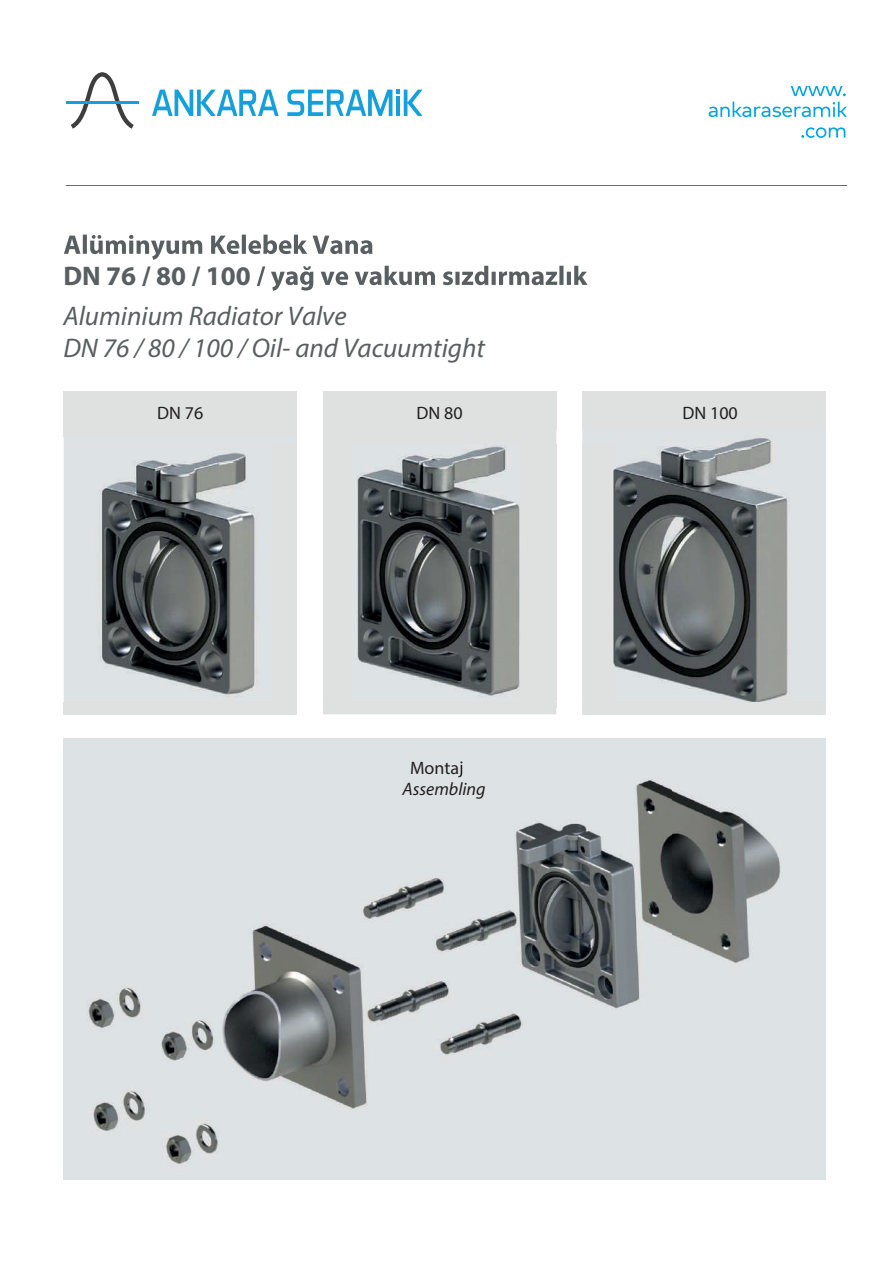
<style>
.page{position:relative;width:893px;height:1263px;background:#fff}
.page>*{position:absolute;margin:0;border:0;box-sizing:border-box;transform-origin:0 0}
.t1{font:italic 27px/32.4px "Myriad Pro";color:#595e61}
.t2{font:700 27px "Myriad Pro";color:#595e61}
.t3{font:18px "Myriad Pro";color:#231f20}
.t4{font:italic 18px "Myriad Pro";color:#231f20}
</style>
<div class="page">
<div style="left:582px;top:392px;width:244px;height:322px;background:#dfe1e1"></div>
<div style="left:323px;top:392px;width:233px;height:322px;background:#dfe1e1"></div>
<div style="left:64px;top:392px;width:233px;height:322px;background:#dfe1e1"></div>
<img style="left:99px;top:452px;width:156px;height:245px">
<img style="left:357px;top:444px;width:163px;height:254px">
<img style="left:582px;top:431px;width:207px;height:271px">
<img style="left:64px;top:739px;width:762px;height:440px">
<svg style="left:64px;top:235px;width:308px;height:25px"></svg>
<svg style="left:257px;top:266px;width:331px;height:25px"></svg>
<svg style="left:458px;top:761px;width:4px;height:16px"></svg>
<svg style="left:801px;top:127px;width:44px;height:11px"></svg>
<svg style="left:709px;top:102px;width:138px;height:15px"></svg>
<svg style="left:791px;top:86px;width:55px;height:10px"></svg>
<svg style="left:71px;top:72px;width:63px;height:57px"></svg>
<hr style="left:66px;top:102px;width:73px;height:2px;background:#16a0db">
<svg style="left:152px;top:90px;width:127px;height:26px"></svg>
<svg style="left:287px;top:90px;width:135px;height:26px"></svg>
<hr style="left:396px;top:97px;width:4px;height:19px;background:#16a0db">
<hr style="left:66px;top:185px;width:781px;height:1px;background:#3e3e3f">
<p class="t2" style="left:63px;top:258px;width:189px">DN 76 / 80 / 100</p>
<p class="t1" style="left:63px;top:299px;width:423px">Aluminium Radiator Valve<br>DN 76 / 80 / 100 / Oil- and Vacuumtight</p>
<p class="t3" style="left:157px;top:402px;width:48px">DN 76</p>
<p class="t3" style="left:417px;top:402px;width:48px">DN 80</p>
<p class="t3" style="left:682px;top:402px;width:57px">DN 100</p>
<p class="t3" style="left:410px;top:756px;width:50px">Monta</p>
<p class="t4" style="left:403px;top:778px;width:85px">Assembling</p>
</div>
